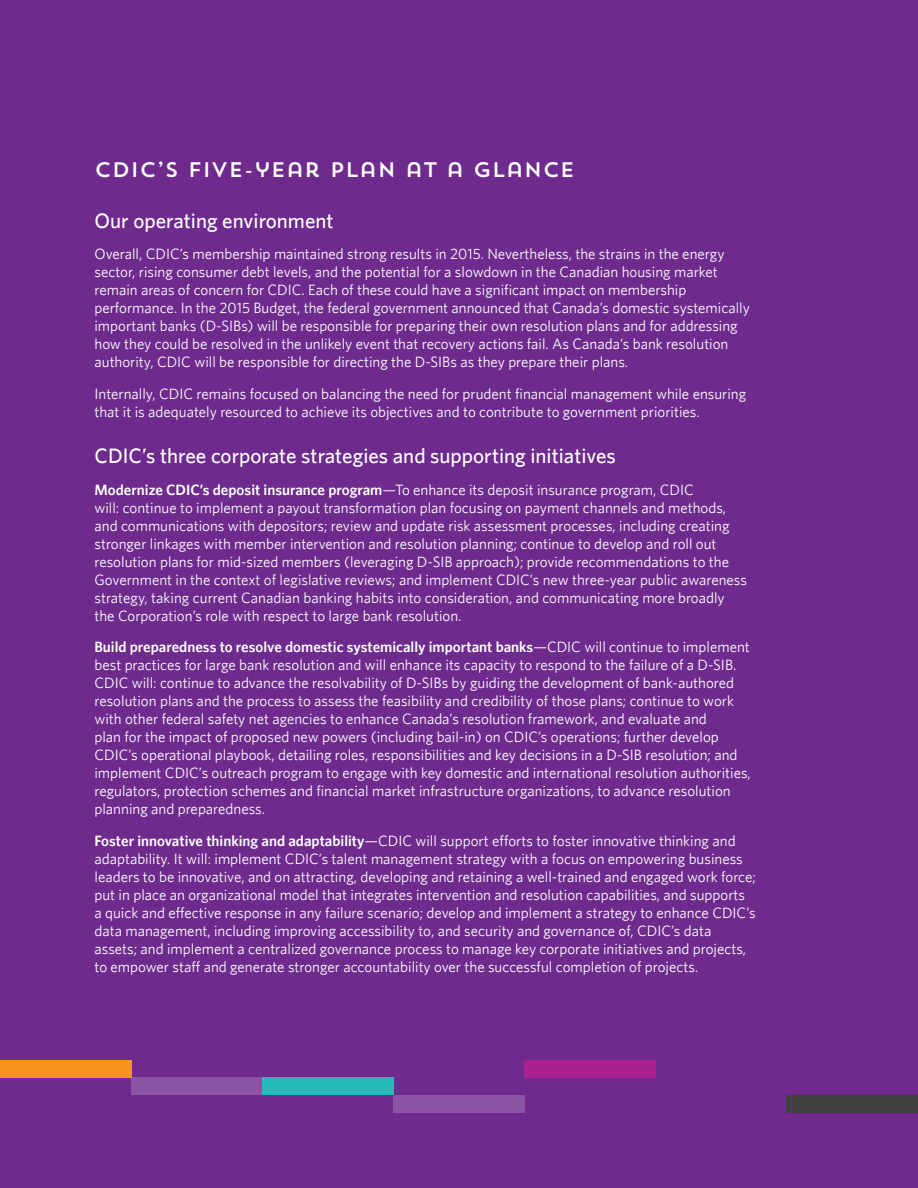
<style>
.page{position:relative;width:918px;height:1188px;background:#6e2a8d}
.page>*{position:absolute;margin:0;border:0;box-sizing:border-box;transform-origin:0 0}
.t1{font:500 21px "Whitney";color:#fff}
.t2{font:21px "Trend Sans One";letter-spacing:.005em;color:#fff}
.t3{font:15px/18px "Whitney";color:#fff}
.s1{font-weight:600}
</style>
<div class="page">
<div style="left:0;top:1060px;width:131px;height:17px;background:#f7941e"></div>
<div style="left:524px;top:1060px;width:132px;height:17px;background:#aa218e"></div>
<div style="left:131px;top:1077px;width:131px;height:18px;background:#8a53a3"></div>
<div style="left:262px;top:1077px;width:131px;height:18px;background:#22bcb9"></div>
<div style="left:393px;top:1095px;width:131px;height:18px;background:#8a53a3"></div>
<div style="left:787px;top:1095px;width:131px;height:18px;background:#414042"></div>
<h1 class="t2" style="left:94px;top:156px;width:482px">CDIC’S FIVE-YEAR PLAN AT A GLANCE</h1>
<h1 class="t1" style="left:94px;top:208px;width:241px">Our operating environment</h1>
<p class="t3" style="left:94px;top:245px;width:657px">Overall, CDIC’s membership maintained strong results in 2015. Nevertheless, the strains in the energy sector, rising consumer debt levels, and the potential for a slowdown in the Canadian housing market remain areas of concern for CDIC. Each of these could have a significant impact on membership performance. In the 2015 Budget, the federal government announced that Canada’s domestic systemically important banks (D-SIBs) will be responsible for preparing their own resolution plans and for addressing how they could be resolved in the unlikely event that recovery actions fail. As Canada’s bank resolution authority, CDIC will be responsible for directing the D-SIBs as they prepare their plans.</p>
<p class="t3" style="left:94px;top:384px;width:653px">Internally, CDIC remains focused on balancing the need for prudent financial management while ensuring that it is adequately resourced to achieve its objectives and to contribute to government priorities.</p>
<h1 class="t1" style="left:94px;top:443px;width:523px">CDIC’s three corporate strategies and supporting initiatives</h1>
<p class="t3" style="left:94px;top:480px;width:654px"><span class="s1">Modernize CDIC’s deposit insurance program</span>—To enhance its deposit insurance program, CDIC<br>will: continue to implement a payout transformation plan focusing on payment channels and methods, and communications with depositors; review and update risk assessment processes, including creating stronger linkages with member intervention and resolution planning; continue to develop and roll out resolution plans for mid-sized members (leveraging D-SIB approach); provide recommendations to the Government in the context of legislative reviews; and implement CDIC’s new three-year public awareness strategy, taking current Canadian banking habits into consideration, and communicating more broadly the Corporation’s role with respect to large bank resolution.</p>
<p class="t3" style="left:94px;top:638px;width:658px"><span class="s1">Build preparedness to resolve domestic systemically important banks</span>—CDIC will continue to implement best practices for large bank resolution and will enhance its capacity to respond to the failure of a D-SIB.<br>CDIC will: continue to advance the resolvability of D-SIBs by guiding the development of bank-authored resolution plans and the process to assess the feasibility and credibility of those plans; continue to work with other federal safety net agencies to enhance Canada’s resolution framework, and evaluate and<br>plan for the impact of proposed new powers (including bail-in) on CDIC’s operations; further develop CDIC’s operational playbook, detailing roles, responsibilities and key decisions in a D-SIB resolution; and implement CDIC’s outreach program to engage with key domestic and international resolution authorities, regulators, protection schemes and financial market infrastructure organizations, to advance resolution planning and preparedness.</p>
<p class="t3" style="left:94px;top:831px;width:663px"><span class="s1">Foster innovative thinking and adaptability</span>—CDIC will support efforts to foster innovative thinking and adaptability. It will: implement CDIC’s talent management strategy with a focus on empowering business leaders to be innovative, and on attracting, developing and retaining a well-trained and engaged work force; put in place an organizational model that integrates intervention and resolution capabilities, and supports a quick and effective response in any failure scenario; develop and implement a strategy to enhance CDIC’s data management, including improving accessibility to, and security and governance of, CDIC’s data assets; and implement a centralized governance process to manage key corporate initiatives and projects, to empower staff and generate stronger accountability over the successful completion of projects.</p>
</div>
